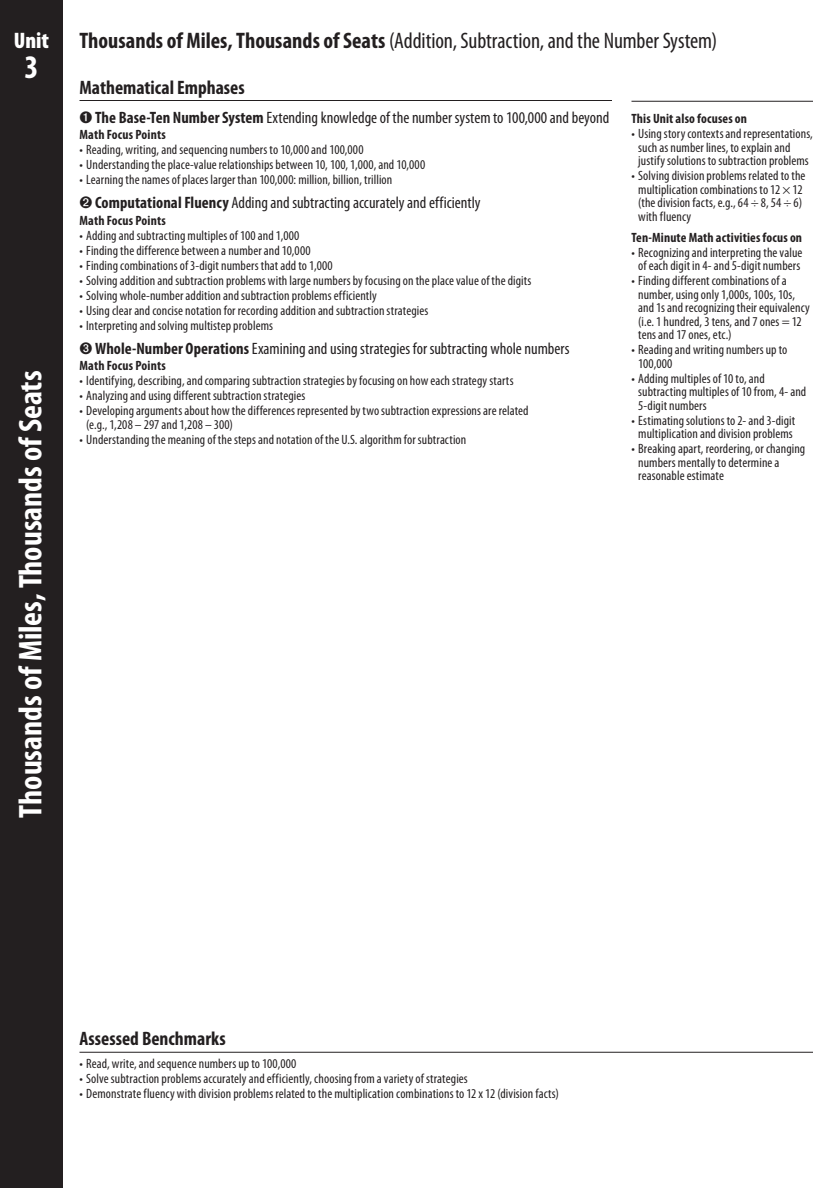
<style>
.page{position:relative;width:837px;height:1188px;background:#fff}
.page>*{position:absolute;margin:0;border:0;box-sizing:border-box;transform-origin:0 0}
.t1{font:700 condensed 33px "Myriad Pro";color:#fff}
.t2{font:condensed 22.5px "Myriad Pro";letter-spacing:-.005em;color:#231f20}
.t3{font:900 condensed 22.5px "Myriad Pro";color:#fff}
.t4{font:700 condensed 19.5px "Myriad Pro";color:#231f20}
.t5{font:condensed 16.5px "Myriad Pro";color:#231f20}
.t6{font:condensed 13.5px/13.5px "Myriad Pro";letter-spacing:.01em;color:#231f20}
.t7{font:700 condensed 13.5px "Myriad Pro";letter-spacing:.01em;color:#231f20}
.s1{font-weight:700}
</style>
<div class="page">
<div style="left:0;top:0;width:63px;height:1188px;background:#231f20"></div>
<hr style="left:80px;top:100px;width:532px;height:1px;background:#231f20">
<hr style="left:632px;top:101px;width:181px;height:1px;background:#231f20">
<hr style="left:80px;top:1052px;width:733px;height:1px;background:#231f20">
<h2 class="t3" style="left:14px;top:26px;width:37px">Unit</h2>
<h1 class="t1" style="left:24px;top:47px;width:16px">3</h1>
<h1 class="t1" style="left:10px;top:818px;width:449px;rotate:-90deg">Thousands of Miles, Thousands of Seats</h1>
<h2 class="t2" style="left:80px;top:27px;width:639px"><span class="s1">Thousands of Miles, Thousands of Seats</span> (Addition, Subtraction, and the Number System)</h2>
<h3 class="t4" style="left:80px;top:75px;width:167px">Mathematical Emphases</h3>
<p class="t5" style="left:80px;top:107px;width:531px">➊ <span class="s1">The Base-Ten Number System</span> Extending knowledge of the number system to 100,000 and beyond</p>
<p class="t7" style="left:80px;top:126px;width:88px">Math Focus Points</p>
<p class="t6" style="left:80px;top:143px;width:286px">• Reading, writing, and sequencing numbers to 10,000 and 100,000</p>
<p class="t6" style="left:80px;top:158px;width:347px">• Understanding the place-value relationships between 10, 100, 1,000, and 10,000</p>
<p class="t6" style="left:80px;top:173px;width:314px">• Learning the names of places larger than 100,000: million, billion, trillion</p>
<p class="t5" style="left:80px;top:193px;width:403px">➋ <span class="s1">Computational Fluency</span> Adding and subtracting accurately and efficiently</p>
<p class="t7" style="left:80px;top:212px;width:88px">Math Focus Points</p>
<p class="t6" style="left:80px;top:228px;width:221px">• Adding and subtracting multiples of 100 and 1,000</p>
<p class="t6" style="left:80px;top:243px;width:233px">• Finding the difference between a number and 10,000</p>
<p class="t6" style="left:80px;top:258px;width:255px">• Finding combinations of 3-digit numbers that add to 1,000</p>
<p class="t6" style="left:80px;top:273px;width:454px">• Solving addition and subtraction problems with large numbers by focusing on the place value of the digits</p>
<p class="t6" style="left:80px;top:288px;width:299px">• Solving whole-number addition and subtraction problems efficiently</p>
<p class="t6" style="left:80px;top:303px;width:351px">• Using clear and concise notation for recording addition and subtraction strategies</p>
<p class="t6" style="left:80px;top:318px;width:195px">• Interpreting and solving multistep problems</p>
<p class="t5" style="left:80px;top:338px;width:492px">➌ <span class="s1">Whole-Number Operations</span> Examining and using strategies for subtracting whole numbers</p>
<p class="t7" style="left:80px;top:357px;width:88px">Math Focus Points</p>
<p class="t6" style="left:80px;top:374px;width:436px">• Identifying, describing, and comparing subtraction strategies by focusing on how each strategy starts</p>
<p class="t6" style="left:80px;top:389px;width:227px">• Analyzing and using different subtraction strategies</p>
<p class="t6" style="left:86px;top:404px;width:444px;text-indent:-7px">• Developing arguments about how the differences represented by two subtraction expressions are related (e.g., 1,208 – 297 and 1,208 – 300)</p>
<p class="t6" style="left:80px;top:432px;width:388px">• Understanding the meaning of the steps and notation of the U.S. algorithm for subtraction</p>
<p class="t7" style="left:632px;top:110px;width:117px">This Unit also focuses on</p>
<p class="t6" style="left:638px;top:127px;width:176px;text-indent:-7px">• Using story contexts and representations, such as number lines, to explain and justify solutions to subtraction problems</p>
<p class="t6" style="left:638px;top:169px;width:169px;text-indent:-7px">• Solving division problems related to the multiplication combinations to 12 × 12 (the division facts, e.g., 64 ÷ 8, 54 ÷ 6) with fluency</p>
<p class="t7" style="left:632px;top:229px;width:172px">Ten-Minute Math activities focus on</p>
<p class="t6" style="left:632px;top:245px;width:172px;text-align:center">• Recognizing and interpreting the value of each digit in 4- and 5-digit numbers</p>
<p class="t6" style="left:638px;top:274px;width:173px;text-indent:-7px">• Finding different combinations of a number, using only 1,000s, 100s, 10s, and 1s and recognizing their equivalency (i.e. 1 hundred, 3 tens, and 7 ones = 12 tens and 17 ones, etc.)</p>
<p class="t6" style="left:638px;top:343px;width:151px;text-indent:-7px">• Reading and writing numbers up to<br>100,000</p>
<p class="t6" style="left:638px;top:371px;width:170px;text-indent:-7px">• Adding multiples of 10 to, and subtracting multiples of 10 from, 4- and<br>5-digit numbers</p>
<p class="t6" style="left:632px;top:413px;width:165px;text-align:center">• Estimating solutions to 2- and 3-digit multiplication and division problems</p>
<p class="t6" style="left:638px;top:442px;width:169px;text-indent:-7px">• Breaking apart, reordering, or changing numbers mentally to determine a reasonable estimate</p>
<h3 class="t4" style="left:80px;top:1026px;width:148px">Assessed Benchmarks</h3>
<p class="t6" style="left:80px;top:1057px;width:218px">• Read, write, and sequence numbers up to 100,000</p>
<p class="t6" style="left:80px;top:1072px;width:390px">• Solve subtraction problems accurately and efficiently, choosing from a variety of strategies</p>
<p class="t6" style="left:80px;top:1087px;width:481px">• Demonstrate fluency with division problems related to the multiplication combinations to 12 x 12 (division facts)</p>
</div>
